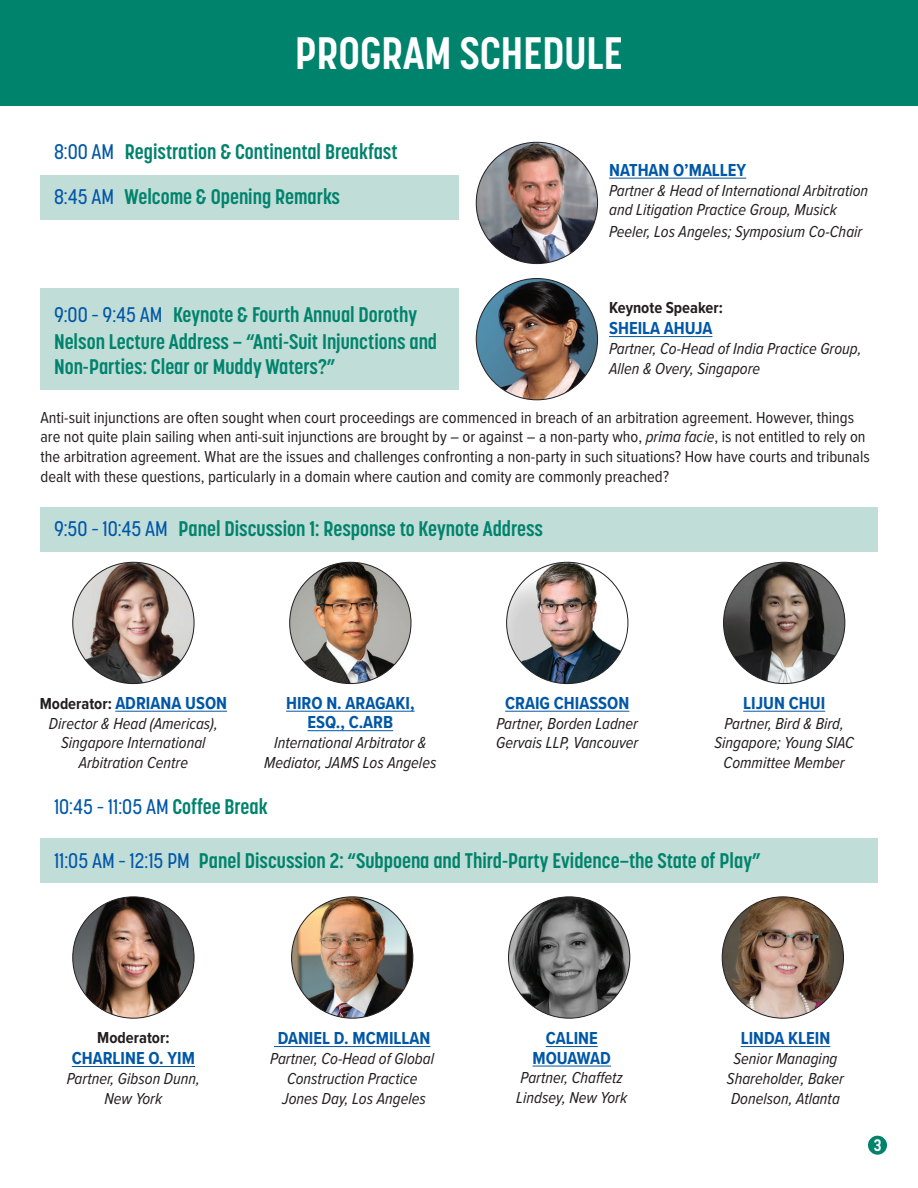
<style>
.page{position:relative;width:918px;height:1188px;background:#fff}
.page>*{position:absolute;margin:0;border:0;box-sizing:border-box;transform-origin:0 0}
.t1{font:700 45px "Korolev Condensed";color:#fff}
.t2{font:700 21px/26.1px "Korolev Condensed";color:#00836d}
.t3{font:500 21px "Korolev Condensed";color:#0157a7}
.t4{font:700 18px/19.5px "Proxima Nova Cond";color:#0157a7;text-align:center}
.t5{font:italic 16.5px/19.8px "Proxima Nova Cond";color:#231f20;text-align:center}
.t6{font:16.5px/19.8px "Proxima Nova Cond";color:#231f20}
.t7{font:700 16.5px "Proxima Nova Cond";color:#231f20}
.t8{font:700 16.5px "Korolev Condensed";color:#fff}
.s1{font-weight:500;color:#0157a7}
.s2{font-style:italic}
.s3{font-size:16.5px;color:#231f20}
.s4{font-weight:700;color:#00836d}
</style>
<div class="page">
<div style="left:40px;top:838px;width:838px;height:45px;background:#c1ddd7"></div>
<div style="left:40px;top:507px;width:838px;height:44px;background:#c1ddd7"></div>
<div style="left:40px;top:176px;width:419px;height:44px;background:#c1ddd7"></div>
<div style="left:40px;top:289px;width:419px;height:101px;background:#c1ddd7"></div>
<div style="left:0;top:0;width:918px;height:106px;background:#00836d"></div>
<img style="left:476px;top:279px;width:122px;height:121px;border-radius:61px">
<img style="left:73px;top:562px;width:121px;height:122px;border-radius:61px">
<img style="left:290px;top:562px;width:121px;height:122px;border-radius:61px">
<img style="left:507px;top:562px;width:121px;height:122px;border-radius:61px">
<img style="left:724px;top:562px;width:121px;height:122px;border-radius:61px">
<hr style="left:286px;top:711px;width:129px;height:1px;background:#0157a7">
<hr style="left:308px;top:730px;width:85px;height:1px;background:#0157a7">
<hr style="left:505px;top:711px;width:124px;height:1px;background:#0157a7">
<hr style="left:743px;top:711px;width:82px;height:1px;background:#0157a7">
<img style="left:73px;top:897px;width:121px;height:121px;border-radius:61px">
<img style="left:292px;top:897px;width:121px;height:121px;border-radius:61px">
<img style="left:509px;top:897px;width:121px;height:121px;border-radius:61px">
<hr style="left:546px;top:1046px;width:52px;height:1px;background:#0157a7">
<hr style="left:533px;top:1066px;width:78px;height:1px;background:#0157a7">
<img style="left:476px;top:142px;width:122px;height:122px;border-radius:61px">
<hr style="left:609px;top:178px;width:137px;height:1px;background:#0157a7">
<hr style="left:609px;top:336px;width:103px;height:1px;background:#0157a7">
<hr style="left:115px;top:711px;width:112px;height:1px;background:#0157a7">
<hr style="left:72px;top:1066px;width:123px;height:1px;background:#0157a7">
<hr style="left:274px;top:1046px;width:156px;height:1px;background:#0157a7">
<div style="left:868px;top:1136px;width:19px;height:19px;background:#00836d;border-radius:50%"></div>
<img style="left:722px;top:897px;width:122px;height:121px;border-radius:61px">
<hr style="left:741px;top:1046px;width:89px;height:1px;background:#0157a7">
<h1 class="t1" style="left:295px;top:27px;width:329px">PROGRAM SCHEDULE</h1>
<p class="t2" style="left:54px;top:129px;width:345px;line-height:45.5px"><span class="s1">8:00 AM</span> Registration &amp; Continental Breakfast<br><span class="s1">8:45 AM</span> Welcome &amp; Opening Remarks</p>
<p class="t4" style="left:609px;top:161px;width:139px">NATHAN O’MALLEY</p>
<p class="t5" style="left:609px;top:180px;width:261px;text-align:left">Partner &amp; Head of International Arbitration and Litigation Practice Group, Musick</p>
<p class="t5" style="left:609px;top:222px;width:255px">Peeler, Los Angeles; Symposium Co-Chair</p>
<p class="t7" style="left:609px;top:297px;width:115px">Keynote Speaker:</p>
<p class="t4" style="left:609px;top:319px;width:105px">SHEILA AHUJA</p>
<p class="t5" style="left:609px;top:339px;width:254px;text-align:left">Partner, Co-Head of India Practice Group,<br>Allen &amp; Overy, Singapore</p>
<p class="t2" style="left:54px;top:302px;width:385px"><span class="s1">9:00 – 9:45 AM</span> Keynote &amp; Fourth Annual Dorothy<br>Nelson Lecture Address — “Anti-Suit Injunctions and<br>Non-Parties: Clear or Muddy Waters?”</p>
<p class="t6" style="left:40px;top:408px;width:831px">Anti-suit injunctions are often sought when court proceedings are commenced in breach of an arbitration agreement. However, things are not quite plain sailing when anti-suit injunctions are brought by – or against – a non-party who, <span class="s2">prima facie</span>, is not entitled to rely on the arbitration agreement. What are the issues and challenges confronting a non-party in such situations? How have courts and tribunals dealt with these questions, particularly in a domain where caution and comity are commonly preached?</p>
<p class="t2" style="left:54px;top:516px;width:491px"><span class="s1">9:50 – 10:45 AM</span> Panel Discussion 1: Response to Keynote Address</p>
<p class="t4" style="left:40px;top:694px;width:189px"><span class="s3">Moderator:</span> ADRIANA USON</p>
<p class="t5" style="left:49px;top:714px;width:170px">Director &amp; Head (Americas),<br>Singapore International<br>Arbitration Centre</p>
<p class="t4" style="left:286px;top:694px;width:130px">HIRO N. ARAGAKI,<br>ESQ., C.ARB</p>
<p class="t5" style="left:264px;top:733px;width:174px">International Arbitrator &amp;<br>Mediator, JAMS Los Angeles</p>
<p class="t4" style="left:505px;top:694px;width:126px">CRAIG CHIASSON</p>
<p class="t5" style="left:496px;top:714px;width:144px;text-align:left">Partner, Borden Ladner<br>Gervais LLP, Vancouver</p>
<p class="t4" style="left:743px;top:694px;width:84px">LIJUN CHUI</p>
<p class="t5" style="left:714px;top:714px;width:141px">Partner, Bird &amp; Bird,<br>Singapore; Young SIAC<br>Committee Member</p>
<p class="t3" style="left:54px;top:795px;width:215px">10:45 – 11:05 AM <span class="s4">Coffee Break</span></p>
<p class="t2" style="left:54px;top:848px;width:708px"><span class="s1">11:05 AM – 12:15 PM</span> Panel Discussion 2: “Subpoena and Third-Party Evidence—the State of Play”</p>
<p class="t7" style="left:97px;top:1027px;width:74px">Moderator:</p>
<p class="t4" style="left:72px;top:1049px;width:125px">CHARLINE O. YIM</p>
<p class="t5" style="left:67px;top:1069px;width:135px">Partner, Gibson Dunn,<br>New York</p>
<p class="t4" style="left:278px;top:1029px;width:154px">DANIEL D. MCMILLAN</p>
<p class="t5" style="left:270px;top:1049px;width:165px">Partner, Co-Head of Global<br>Construction Practice<br>Jones Day, Los Angeles</p>
<p class="t4" style="left:533px;top:1029px;width:80px">CALINE<br>MOUAWAD</p>
<p class="t5" style="left:516px;top:1068px;width:112px;text-align:left">Partner, Chaffetz<br>Lindsey, New York</p>
<p class="t4" style="left:741px;top:1029px;width:91px">LINDA KLEIN</p>
<p class="t5" style="left:727px;top:1049px;width:119px">Senior Managing<br>Shareholder, Baker<br>Donelson, Atlanta</p>
<p class="t8" style="left:874px;top:1135px;width:9px">3</p>
</div>
